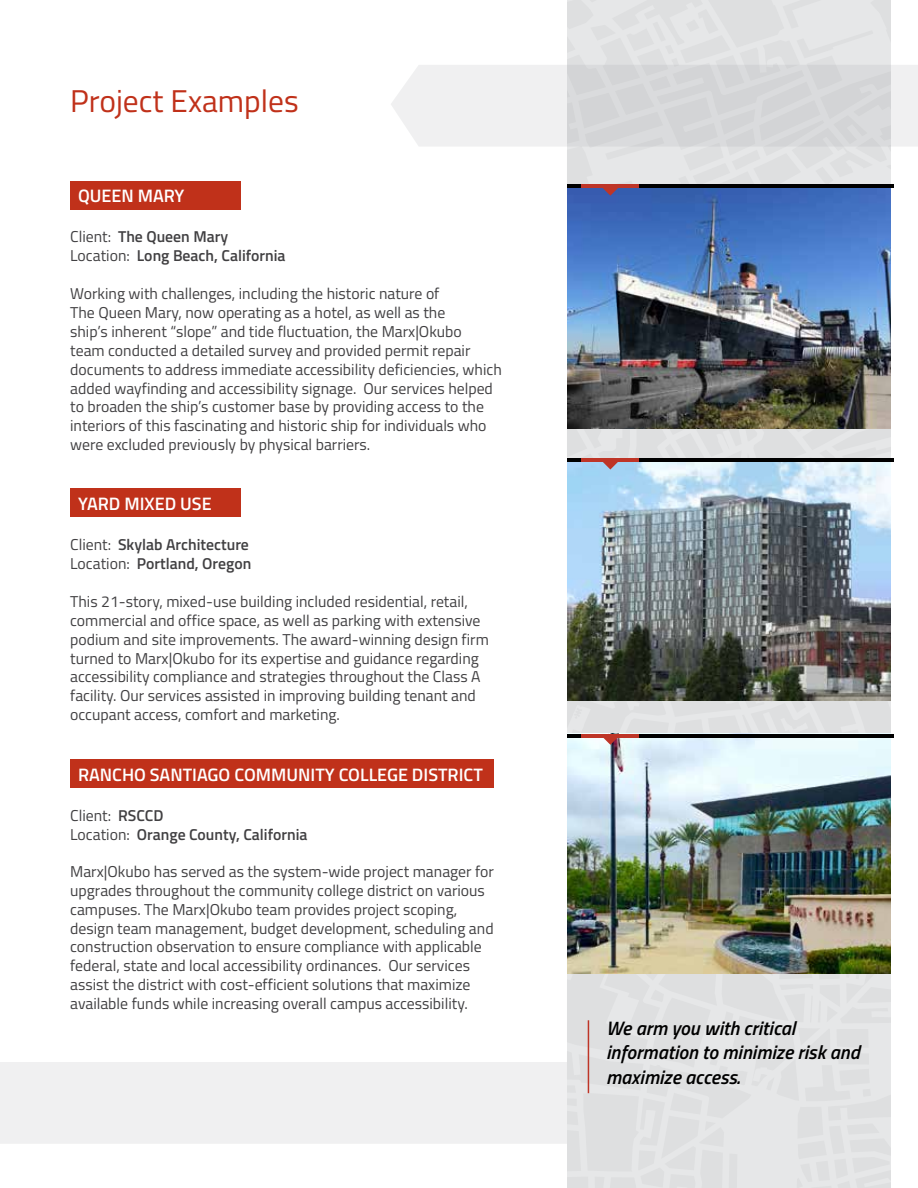
<style>
.page{position:relative;width:918px;height:1188px;background:#fff}
.page>*{position:absolute;margin:0;border:0;box-sizing:border-box;transform-origin:0 0}
.t1{font:31.5px "Titillium Web";color:#c0311a}
.t2{font:italic 600 19.5px/24px "Titillium Web";color:#000}
.t3{font:600 18px "Titillium Web";color:#fff}
.t4{font:15.75px/18.9px "Titillium Web";color:#414042}
.t5{font:600 15.75px/18.9px "Titillium Web";color:#414042}
.s1{font-weight:400}
</style>
<div class="page">
<div style="left:851px;top:0;width:40px;height:1188px;background:#e6e7e8"></div>
<div style="left:620px;top:0;width:231px;height:1188px;background:#e3e4e5"></div>
<div style="left:567px;top:0;width:53px;height:1188px;background:#dedfe0"></div>
<div style="left:567px;top:428px;width:213px;height:652px;background:#dedfe0"></div>
<div style="left:70px;top:488px;width:170px;height:29px;background:#c0311a"></div>
<div style="left:70px;top:759px;width:424px;height:29px;background:#c0311a"></div>
<div style="left:70px;top:182px;width:170px;height:28px;background:#c0311a"></div>
<div style="left:0;top:1062px;width:567px;height:82px;background:#f0f0f1"></div>
<svg style="left:391px;top:65px;width:527px;height:87px"></svg>
<img style="left:567px;top:188px;width:324px;height:240px">
<img style="left:567px;top:462px;width:324px;height:239px">
<img style="left:567px;top:737px;width:324px;height:237px">
<hr style="left:588px;top:1020px;width:1px;height:73px;background:#be3527">
<hr style="left:567px;top:185px;width:326px;height:3px;background:#000">
<svg style="left:603px;top:188px;width:15px;height:8px"></svg>
<hr style="left:582px;top:185px;width:57px;height:3px;background:#be3527">
<hr style="left:567px;top:459px;width:326px;height:3px;background:#000">
<svg style="left:603px;top:462px;width:15px;height:8px"></svg>
<hr style="left:582px;top:459px;width:57px;height:3px;background:#be3527">
<hr style="left:567px;top:734px;width:326px;height:3px;background:#000">
<svg style="left:603px;top:737px;width:15px;height:8px"></svg>
<hr style="left:582px;top:734px;width:57px;height:3px;background:#be3527">
<h1 class="t1" style="left:70px;top:78px;width:230px">Project Examples</h1>
<p class="t3" style="left:78px;top:182px;width:108px">QUEEN MARY</p>
<p class="t5" style="left:70px;top:227px;width:217px"><span class="s1">Client:</span> The Queen Mary<br><span class="s1">Location:</span> Long Beach, California</p>
<p class="t4" style="left:70px;top:283px;width:433px">Working with challenges, including the historic nature of<br>The Queen Mary, now operating as a hotel, as well as the<br>ship’s inherent “slope” and tide fluctuation, the Marx|Okubo<br>team conducted a detailed survey and provided permit repair documents to address immediate accessibility deficiencies, which added wayfinding and accessibility signage. Our services helped to broaden the ship’s customer base by providing access to the interiors of this fascinating and historic ship for individuals who were excluded previously by physical barriers.</p>
<p class="t3" style="left:78px;top:490px;width:135px">YARD MIXED USE</p>
<p class="t5" style="left:70px;top:534px;width:183px"><span class="s1">Client:</span> Skylab Architecture<br><span class="s1">Location:</span> Portland, Oregon</p>
<p class="t4" style="left:70px;top:591px;width:420px">This 21-story, mixed-use building included residential, retail, commercial and office space, as well as parking with extensive podium and site improvements. The award-winning design firm turned to Marx|Okubo for its expertise and guidance regarding accessibility compliance and strategies throughout the Class A facility. Our services assisted in improving building tenant and occupant access, comfort and marketing.</p>
<p class="t3" style="left:78px;top:761px;width:406px">RANCHO SANTIAGO COMMUNITY COLLEGE DISTRICT</p>
<p class="t5" style="left:70px;top:805px;width:239px"><span class="s1">Client:</span> RSCCD<br><span class="s1">Location:</span> Orange County, California</p>
<p class="t4" style="left:70px;top:861px;width:425px">Marx|Okubo has served as the system-wide project manager for upgrades throughout the community college district on various campuses. The Marx|Okubo team provides project scoping, design team management, budget development, scheduling and construction observation to ensure compliance with applicable federal, state and local accessibility ordinances. Our services assist the district with cost-efficient solutions that maximize available funds while increasing overall campus accessibility.</p>
<p class="t2" style="left:606px;top:1016px;width:255px">We arm you with critical information to minimize risk and maximize access.</p>
</div>
